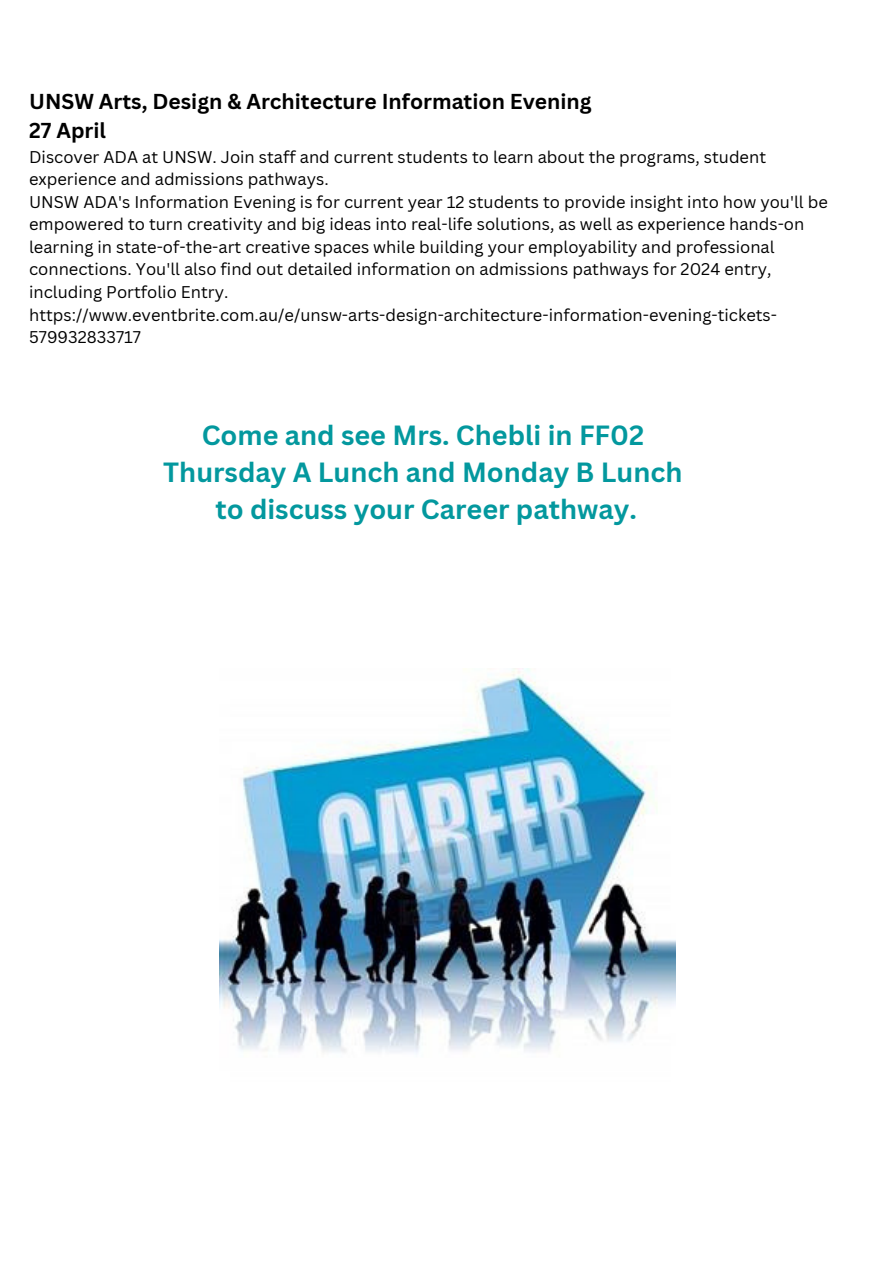
<style>
.page{position:relative;width:894px;height:1264px;background:#fff}
.page>*{position:absolute;margin:0;border:0;box-sizing:border-box;transform-origin:0 0}
.t1{font:700 27px/37.2px "Canva Sans";color:#03989e;text-align:center}
.t2{font:700 21px/29.2px "Canva Sans";color:#000}
.t3{font:16.5px/22.5px "Canva Sans";color:#000}
</style>
<div class="page">
<img style="left:219px;top:668px;width:456px;height:385px">
<p class="t2" style="left:29px;top:86px;width:564px">UNSW Arts, Design &amp; Architecture Information Evening<br>27 April</p>
<p class="t3" style="left:29px;top:145px;width:800px">Discover ADA at UNSW. Join staff and current students to learn about the programs, student experience and admissions pathways.<br>UNSW ADA's Information Evening is for current year 12 students to provide insight into how you'll be empowered to turn creativity and big ideas into real-life solutions, as well as experience hands-on learning in state-of-the-art creative spaces while building your employability and professional connections. You'll also find out detailed information on admissions pathways for 2024 entry, including Portfolio Entry. https://www.eventbrite.com.au/e/unsw-arts-design-architecture-information-evening-tickets-579932833717</p>
<h1 class="t1" style="left:163px;top:416px;width:520px">Come and see Mrs. Chebli in FF02<br>Thursday A Lunch and Monday B Lunch to discuss your Career pathway.</h1>
</div>
